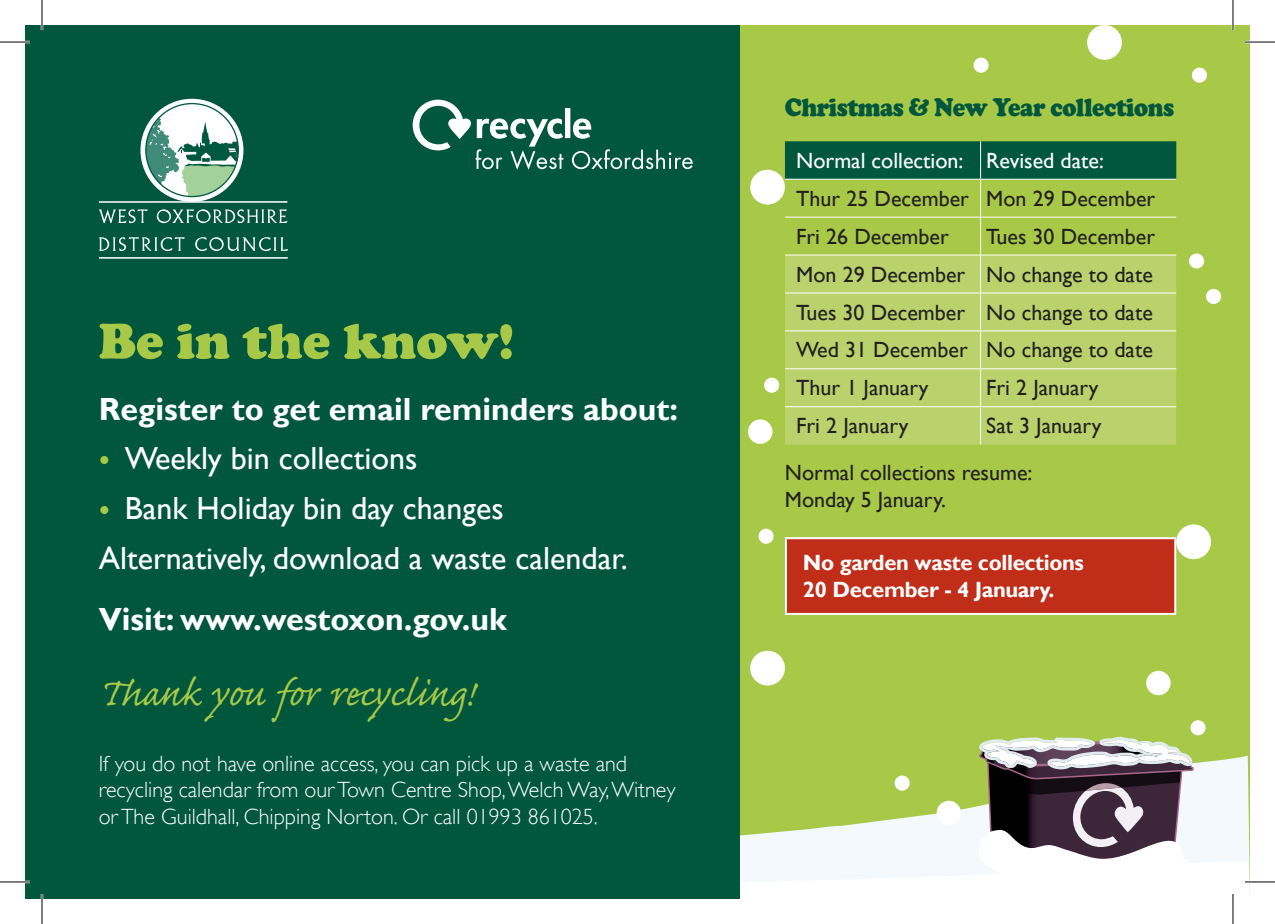
<style>
.page{position:relative;width:1275px;height:924px;background:#fff}
.page>*{position:absolute;margin:0;border:0;box-sizing:border-box;transform-origin:0 0}
.t1{font:900 52px "Cooper";color:#a8c848}
.t2{font:48px "Caflisch Script Pro";color:#a8c848}
.t3{font:32px "Gill Sans";color:#fff}
.t4{font:700 32px "Gill Sans";color:#fff}
.t5{font:900 26px "Cooper";letter-spacing:-.02em;color:#00573c;scale:.9 1}
.t6{font:22px/26.4px "Gill Sans";color:#231f20}
.t7{font:300 22px/26.4px "Gill Sans";color:#fff}
.t8{font:700 22px/26.4px "Gill Sans";letter-spacing:-.015em;color:#fff}
.t9{font:22px "Gill Sans";color:#fff}
.s1{color:#a8c848}
</style>
<div class="page">
<div style="left:739px;top:25px;width:511px;height:873px;background:#a8c848"></div>
<div style="left:25px;top:25px;width:714px;height:873px;background:#00573c"></div>
<svg style="left:141px;top:99px;width:102px;height:102px"></svg>
<div style="left:140px;top:99px;width:103px;height:103px;border:2px solid #fff;border-radius:50%"></div>
<hr style="left:99px;top:201px;width:188px;height:2px;background:#fff">
<svg style="left:99px;top:237px;width:86px;height:14px"></svg>
<svg style="left:195px;top:237px;width:93px;height:14px"></svg>
<svg style="left:99px;top:209px;width:49px;height:14px"></svg>
<svg style="left:157px;top:209px;width:131px;height:14px"></svg>
<hr style="left:99px;top:257px;width:189px;height:1px;background:#fff">
<svg style="left:146px;top:112px;width:92px;height:85px"></svg>
<div style="left:1191px;top:68px;width:16px;height:15px;background:#fff;border-radius:50%"></div>
<div style="left:758px;top:528px;width:15px;height:15px;background:#fff;border-radius:50%"></div>
<div style="left:973px;top:58px;width:15px;height:15px;background:#fff;border-radius:50%"></div>
<div style="left:1087px;top:25px;width:35px;height:35px;background:#fff;border-radius:50%"></div>
<div style="left:750px;top:170px;width:35px;height:34px;background:#fff;border-radius:50%"></div>
<div style="left:750px;top:650px;width:35px;height:35px;background:#fff;border-radius:50%"></div>
<div style="left:1176px;top:524px;width:35px;height:35px;background:#fff;border-radius:50%"></div>
<div style="left:764px;top:377px;width:15px;height:15px;background:#fff;border-radius:50%"></div>
<div style="left:748px;top:419px;width:24px;height:24px;background:#fff;border-radius:50%"></div>
<div style="left:1146px;top:670px;width:24px;height:25px;background:#fff;border-radius:50%"></div>
<div style="left:1189px;top:253px;width:15px;height:15px;background:#fff;border-radius:50%"></div>
<div style="left:1206px;top:289px;width:15px;height:15px;background:#fff;border-radius:50%"></div>
<div style="left:1190px;top:719px;width:15px;height:16px;background:#fff;border-radius:50%"></div>
<div style="left:785px;top:141px;width:391px;height:38px;background:#00573c"></div>
<div style="left:785px;top:255px;width:391px;height:189px;background:#bbd26c"></div>
<hr style="left:980px;top:141px;width:1px;height:38px;background:#fff">
<hr style="left:785px;top:179px;width:195px;height:1px;background:#fff">
<hr style="left:980px;top:179px;width:196px;height:1px;background:#fff">
<hr style="left:980px;top:180px;width:1px;height:36px;background:#fff">
<hr style="left:785px;top:216px;width:195px;height:1px;background:#fff">
<hr style="left:980px;top:216px;width:196px;height:1px;background:#fff">
<hr style="left:980px;top:217px;width:1px;height:37px;background:#fff">
<hr style="left:785px;top:254px;width:195px;height:1px;background:#fff">
<hr style="left:980px;top:254px;width:196px;height:1px;background:#fff">
<hr style="left:980px;top:255px;width:1px;height:37px;background:#fff">
<hr style="left:785px;top:292px;width:195px;height:1px;background:#fff">
<hr style="left:980px;top:292px;width:196px;height:1px;background:#fff">
<hr style="left:980px;top:293px;width:1px;height:37px;background:#fff">
<hr style="left:785px;top:330px;width:195px;height:1px;background:#fff">
<hr style="left:980px;top:330px;width:196px;height:1px;background:#fff">
<hr style="left:980px;top:331px;width:1px;height:37px;background:#fff">
<hr style="left:785px;top:368px;width:195px;height:1px;background:#fff">
<hr style="left:980px;top:368px;width:196px;height:1px;background:#fff">
<hr style="left:980px;top:369px;width:1px;height:37px;background:#fff">
<hr style="left:785px;top:406px;width:195px;height:1px;background:#fff">
<hr style="left:980px;top:406px;width:196px;height:1px;background:#fff">
<hr style="left:980px;top:407px;width:1px;height:37px;background:#fff">
<div style="left:786px;top:538px;width:389px;height:75px;background:#c02d19"></div>
<hr style="left:785px;top:537px;width:391px;height:2px;background:#fff">
<hr style="left:785px;top:539px;width:2px;height:73px;background:#fff">
<hr style="left:1174px;top:539px;width:2px;height:73px;background:#fff">
<hr style="left:785px;top:612px;width:391px;height:2px;background:#fff">
<svg style="left:413px;top:100px;width:280px;height:70px"></svg>
<svg style="left:739px;top:735px;width:511px;height:163px"></svg>
<hr style="left:0;top:41px;width:30px;height:2px;background:#fff">
<hr style="left:1245px;top:41px;width:30px;height:2px;background:#fff">
<hr style="left:0;top:880px;width:30px;height:2px;background:#fff">
<hr style="left:1245px;top:880px;width:30px;height:2px;background:#fff">
<hr style="left:41px;top:0;width:2px;height:30px;background:#fff">
<hr style="left:41px;top:893px;width:2px;height:30px;background:#fff">
<hr style="left:1231px;top:0;width:3px;height:30px;background:#fff">
<hr style="left:1231px;top:893px;width:3px;height:30px;background:#fff">
<hr style="left:0;top:42px;width:30px;height:1px;background:#000">
<hr style="left:1245px;top:42px;width:30px;height:1px;background:#000">
<hr style="left:0;top:881px;width:30px;height:1px;background:#000">
<hr style="left:1245px;top:881px;width:30px;height:1px;background:#000">
<hr style="left:42px;top:0;width:1px;height:30px;background:#000">
<hr style="left:42px;top:893px;width:1px;height:30px;background:#000">
<hr style="left:1232px;top:0;width:1px;height:30px;background:#000">
<hr style="left:1232px;top:893px;width:1px;height:30px;background:#000">
<p class="t1" style="left:99px;top:310px;width:417px">Be in the know!</p>
<p class="t4" style="left:99px;top:389px;width:581px">Register to get email reminders about:</p>
<p class="t3" style="left:99px;top:440px;width:320px"><span class="s1">•</span> Weekly bin collections</p>
<p class="t3" style="left:99px;top:489px;width:406px"><span class="s1">•</span> Bank Holiday bin day changes</p>
<p class="t3" style="left:99px;top:539px;width:530px">Alternatively, download a waste calendar.</p>
<p class="t4" style="left:99px;top:599px;width:409px">Visit: www.westoxon.gov.uk</p>
<p class="t2" style="left:99px;top:668px;width:376px">Thank you for recycling!</p>
<p class="t7" style="left:99px;top:750px;width:578px">If you do not have online access, you can pick up a waste and recycling calendar from our Town Centre Shop, Welch Way, Witney or The Guildhall, Chipping Norton. Or call 01993 861025.</p>
<p class="t5" style="left:785px;top:92px;width:434px">Christmas &amp; New Year collections</p>
<p class="t9" style="left:796px;top:148px;width:169px">Normal collection:</p>
<p class="t9" style="left:986px;top:148px;width:119px">Revised date:</p>
<p class="t6" style="left:796px;top:185px;width:174px">Thur 25 December</p>
<p class="t6" style="left:986px;top:185px;width:170px">Mon 29 December</p>
<p class="t6" style="left:796px;top:223px;width:154px">Fri 26 December</p>
<p class="t6" style="left:986px;top:223px;width:170px">Tues 30 December</p>
<p class="t6" style="left:796px;top:261px;width:170px">Mon 29 December</p>
<p class="t6" style="left:986px;top:261px;width:168px">No change to date</p>
<p class="t6" style="left:796px;top:299px;width:170px">Tues 30 December</p>
<p class="t6" style="left:986px;top:299px;width:168px">No change to date</p>
<p class="t6" style="left:796px;top:337px;width:173px">Wed 31 December</p>
<p class="t6" style="left:986px;top:337px;width:168px">No change to date</p>
<p class="t6" style="left:796px;top:375px;width:134px">Thur 1 January</p>
<p class="t6" style="left:986px;top:375px;width:114px">Fri 2 January</p>
<p class="t6" style="left:796px;top:413px;width:114px">Fri 2 January</p>
<p class="t6" style="left:986px;top:413px;width:117px">Sat 3 January</p>
<p class="t6" style="left:785px;top:459px;width:249px">Normal collections resume:<br>Monday 5 January.</p>
<p class="t8" style="left:803px;top:550px;width:282px">No garden waste collections<br>20 December - 4 January.</p>
</div>
